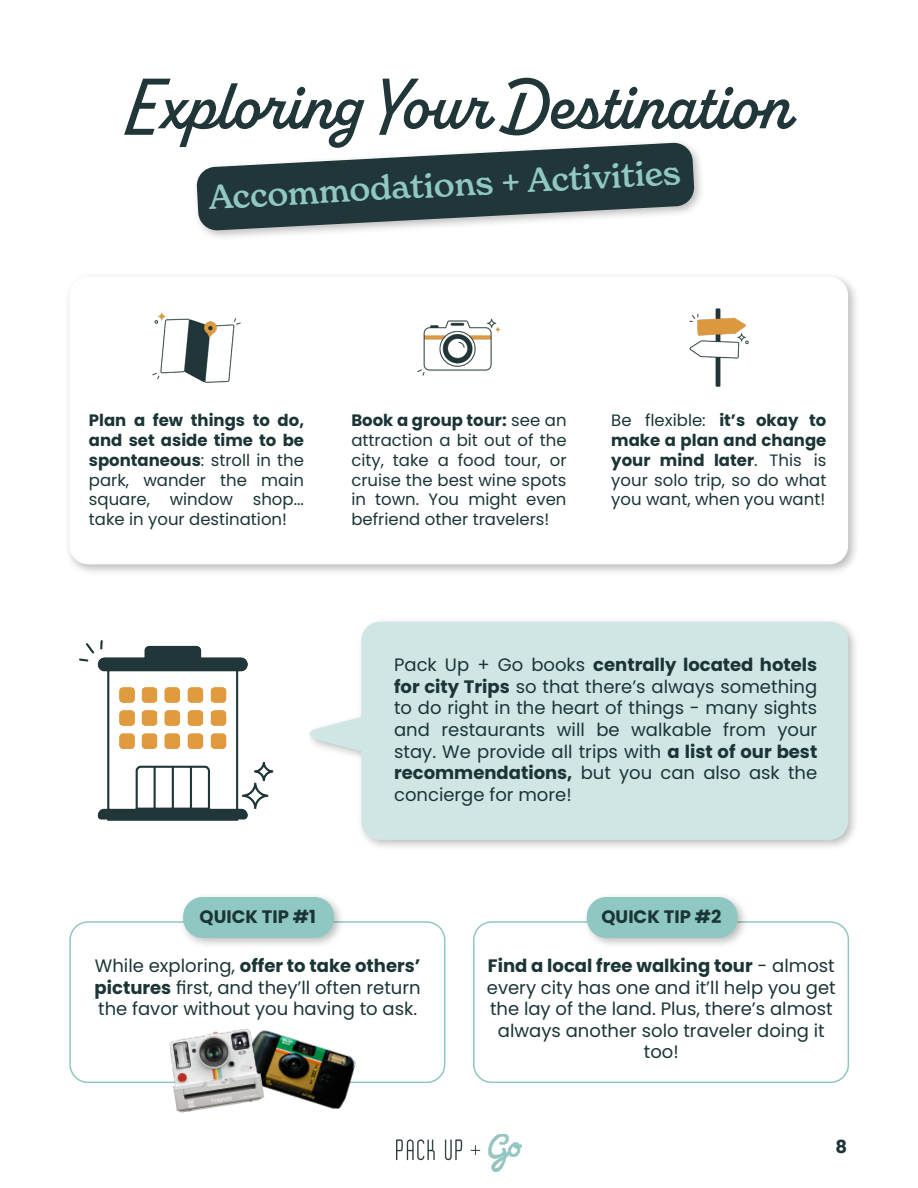
<style>
.page{position:relative;width:918px;height:1188px;background:#fff}
.page>*{position:absolute;margin:0;border:0;box-sizing:border-box;transform-origin:0 0}
.t1{font:600 72px "Alkaline";color:#213638}
.t2{font:500 33px "New Spirit";color:#8fc8c2}
.t3{font:18px/21.6px "Poppins";color:#1b3536;text-align:justify}
.t4{font:700 18px "Poppins";color:#1b3536}
.t5{font:16.5px/19.8px "Poppins";color:#1b3536;text-align:justify}
.s1{font-weight:700}
</style>
<div class="page">
<div style="left:192px;top:138px;width:513px;height:104px;background:#231f20;opacity:.3"></div>
<svg style="left:196px;top:143px;width:498px;height:87px"></svg>
<div style="left:69px;top:921px;width:376px;height:162px;border:2px solid #90c7c1;border-radius:18px"></div>
<div style="left:179px;top:892px;width:166px;height:57px;background:#231f20;opacity:.3"></div>
<div style="left:185px;top:898px;width:147px;height:39px;background:#8fc8c2;border-radius:18px"></div>
<div style="left:183px;top:897px;width:151px;height:41px;border:3px solid #8fc8c2;border-radius:18px"></div>
<div style="left:64px;top:272px;width:795px;height:304px;background:#231f20;opacity:.3"></div>
<div style="left:70px;top:277px;width:777px;height:287px;background:#fff;border-radius:18px"></div>
<div style="left:69px;top:277px;width:779px;height:287px;border:2px solid #fff;border-radius:18px"></div>
<img style="left:265px;top:1030px;width:101px;height:80px">
<img style="left:165px;top:1028px;width:100px;height:85px">
<img style="left:417px;top:318px;width:84px;height:58px">
<img style="left:689px;top:308px;width:60px;height:79px">
<img style="left:152px;top:312px;width:89px;height:71px">
<div style="left:305px;top:617px;width:554px;height:234px;background:#231f20;opacity:.3"></div>
<div style="left:362px;top:622px;width:485px;height:217px;background:#cfe6e5;border-radius:18px"></div>
<div style="left:361px;top:622px;width:487px;height:218px;border:2px solid #cfe7e5;border-radius:18px"></div>
<svg style="left:326px;top:715px;width:38px;height:42px"></svg>
<div style="left:473px;top:921px;width:376px;height:162px;border:2px solid #90c7c1;border-radius:18px"></div>
<div style="left:582px;top:892px;width:167px;height:57px;background:#231f20;opacity:.3"></div>
<div style="left:588px;top:898px;width:148px;height:39px;background:#8fc8c2;border-radius:18px"></div>
<div style="left:587px;top:897px;width:151px;height:41px;border:3px solid #8fc8c2;border-radius:18px"></div>
<img style="left:79px;top:617px;width:247px;height:234px">
<img style="left:397px;top:1134px;width:124px;height:37px">
<p class="t1" style="left:126px;top:61px;width:667px">Exploring Your Destination</p>
<p class="t2" style="left:208px;top:177px;width:474px;rotate:-3deg">Accommodations + Activities</p>
<p class="t5" style="left:89px;top:411px;width:217px"><span class="s1">Plan a few things to do, and set aside time to be spontaneous</span>: stroll in the park, wander the main square, window shop... take in your destination!</p>
<p class="t5" style="left:611px;top:411px;width:217px">Be flexible: <span class="s1">it’s okay to make a plan and change your mind later</span>. This is your solo trip, so do what you want, when you want!</p>
<p class="t5" style="left:351px;top:411px;width:217px"><span class="s1">Book a group tour:</span> see an attraction a bit out of the city, take a food tour, or cruise the best wine spots in town. You might even befriend other travelers!</p>
<p class="t4" style="left:200px;top:907px;width:118px">QUICK TIP #1</p>
<p class="t3" style="left:394px;top:654px;width:425px">Pack Up + Go books <span class="s1">centrally located hotels for city Trips</span> so that there’s always something to do right in the heart of things - many sights and restaurants will be walkable from your stay. We provide all trips with <span class="s1">a list of our best recommendations,</span> but you can also ask the concierge for more!</p>
<p class="t4" style="left:601px;top:907px;width:121px">QUICK TIP #2</p>
<p class="t3" style="left:95px;top:955px;width:328px">While exploring, <span class="s1">offer to take others’ pictures</span> first, and they’ll often return the favor without you having to ask.</p>
<p class="t3" style="left:487px;top:955px;width:351px;text-align:center"><span class="s1">Find a local free walking tour</span> - almost every city has one and it’ll help you get the lay of the land. Plus, there’s almost always another solo traveler doing it too!</p>
<p class="t4" style="left:835px;top:1136px;width:13px">8</p>
</div>
